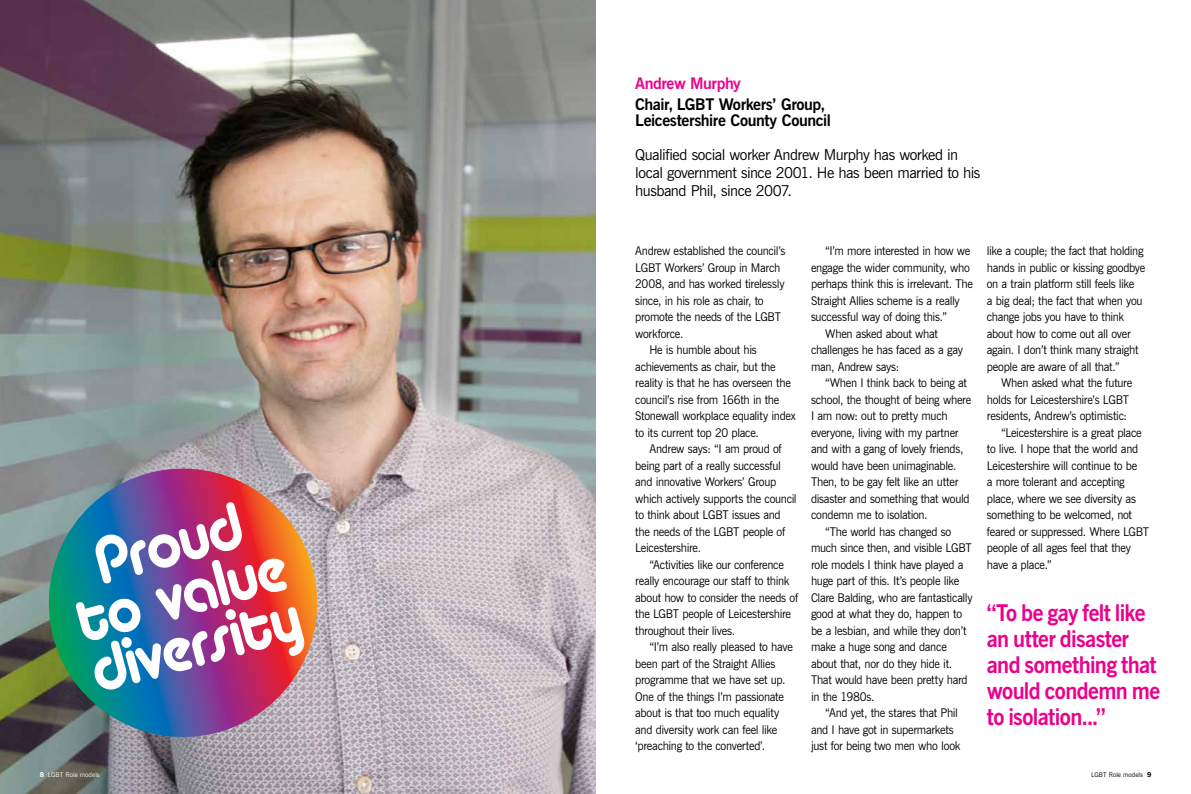
<style>
.page{position:relative;width:1191px;height:794px;background:#fff}
.page>*{position:absolute;margin:0;border:0;box-sizing:border-box;transform-origin:0 0}
.t1{font:65.4px/51.9px "Alba";color:#fff;text-align:center;scale:.95 1}
.t2{font:700 23px/26px "News Gothic BT";letter-spacing:-.025em;color:#ec008c;scale:.95 1}
.t3{font:700 16px/16px "News Gothic BT";letter-spacing:-.025em;color:#000}
.t4{font:700 16px "News Gothic BT";letter-spacing:-.03em;color:#ec008c}
.t5{font:15px/18px "News Gothic BT";letter-spacing:-.035em;color:#000}
.t6{font:12px/16.5px "News Gothic BT";letter-spacing:-.025em;color:#000;scale:.95 1}
.t7{font:6.5px "News Gothic BT";letter-spacing:.005em;color:#fff}
.t8{font:6.5px "News Gothic BT";letter-spacing:.005em;color:#000}
.s1{font-family:"Franklin Gothic IT Cby BT";font-weight:600;font-size:7px}
</style>
<div class="page">
<img style="left:0;top:0;width:595px;height:794px">
<svg style="left:34px;top:468px;width:298px;height:283px;background:#7f6883"></svg>
<h1 class="t1" style="left:56px;top:546px;width:228px;rotate:-15deg">Proud to value diversity</h1>
<h3 class="t4" style="left:635px;top:73px;width:107px">Andrew Murphy</h3>
<h3 class="t3" style="left:635px;top:97px;width:197px">Chair, LGBT Workers’ Group,<br>Leicestershire County Council</h3>
<p class="t5" style="left:635px;top:145px;width:347px">Qualified social worker Andrew Murphy has worked in local government since 2001. He has been married to his husband Phil, since 2007.</p>
<p class="t6" style="left:635px;top:242px;width:160px">Andrew established the council’s</p>
<p class="t6" style="left:635px;top:259px;width:154px">LGBT Workers’ Group in March</p>
<p class="t6" style="left:635px;top:275px;width:159px">2008, and has worked tirelessly</p>
<p class="t6" style="left:635px;top:292px;width:137px">since, in his role as chair, to</p>
<p class="t6" style="left:635px;top:308px;width:155px">promote the needs of the LGBT</p>
<p class="t6" style="left:635px;top:325px;width:52px">workforce.</p>
<p class="t6" style="left:649px;top:341px;width:115px">He is humble about his</p>
<p class="t6" style="left:635px;top:358px;width:149px">achievements as chair, but the</p>
<p class="t6" style="left:635px;top:374px;width:165px">reality is that he has overseen the</p>
<p class="t6" style="left:635px;top:391px;width:153px">council’s rise from 166th in the</p>
<p class="t6" style="left:635px;top:407px;width:170px">Stonewall workplace equality index</p>
<p class="t6" style="left:635px;top:424px;width:132px">to its current top 20 place.</p>
<p class="t6" style="left:649px;top:440px;width:141px">Andrew says: “I am proud of</p>
<p class="t6" style="left:635px;top:457px;width:155px">being part of a really successful</p>
<p class="t6" style="left:635px;top:473px;width:150px">and innovative Workers’ Group</p>
<p class="t6" style="left:635px;top:490px;width:172px">which actively supports the council</p>
<p class="t6" style="left:635px;top:506px;width:155px">to think about LGBT issues and</p>
<p class="t6" style="left:635px;top:523px;width:159px">the needs of the LGBT people of</p>
<p class="t6" style="left:635px;top:539px;width:71px">Leicestershire.</p>
<p class="t6" style="left:649px;top:556px;width:143px">“Activities like our conference</p>
<p class="t6" style="left:635px;top:572px;width:164px">really encourage our staff to think</p>
<p class="t6" style="left:635px;top:589px;width:173px">about how to consider the needs of</p>
<p class="t6" style="left:635px;top:605px;width:166px">the LGBT people of Leicestershire</p>
<p class="t6" style="left:635px;top:622px;width:107px">throughout their lives.</p>
<p class="t6" style="left:649px;top:638px;width:153px">“I’m also really pleased to have</p>
<p class="t6" style="left:635px;top:655px;width:149px">been part of the Straight Allies</p>
<p class="t6" style="left:635px;top:671px;width:160px">programme that we have set up.</p>
<p class="t6" style="left:635px;top:688px;width:158px">One of the things I’m passionate</p>
<p class="t6" style="left:635px;top:704px;width:153px">about is that too much equality</p>
<p class="t6" style="left:635px;top:721px;width:151px">and diversity work can feel like</p>
<p class="t6" style="left:635px;top:737px;width:138px">‘preaching to the converted’.</p>
<p class="t6" style="left:825px;top:242px;width:154px">“I’m more interested in how we</p>
<p class="t6" style="left:811px;top:259px;width:169px">engage the wider community, who</p>
<p class="t6" style="left:811px;top:275px;width:172px">perhaps think this is irrelevant. The</p>
<p class="t6" style="left:811px;top:292px;width:158px">Straight Allies scheme is a really</p>
<p class="t6" style="left:811px;top:308px;width:145px">successful way of doing this.”</p>
<p class="t6" style="left:825px;top:325px;width:120px">When asked about what</p>
<p class="t6" style="left:811px;top:341px;width:161px">challenges he has faced as a gay</p>
<p class="t6" style="left:811px;top:358px;width:94px">man, Andrew says:</p>
<p class="t6" style="left:825px;top:374px;width:151px">“When I think back to being at</p>
<p class="t6" style="left:811px;top:391px;width:170px">school, the thought of being where</p>
<p class="t6" style="left:811px;top:407px;width:145px">I am now: out to pretty much</p>
<p class="t6" style="left:811px;top:424px;width:157px">everyone, living with my partner</p>
<p class="t6" style="left:811px;top:440px;width:162px">and with a gang of lovely friends,</p>
<p class="t6" style="left:811px;top:457px;width:155px">would have been unimaginable.</p>
<p class="t6" style="left:811px;top:473px;width:157px">Then, to be gay felt like an utter</p>
<p class="t6" style="left:811px;top:490px;width:168px">disaster and something that would</p>
<p class="t6" style="left:811px;top:506px;width:124px">condemn me to isolation.</p>
<p class="t6" style="left:825px;top:523px;width:134px">“The world has changed so</p>
<p class="t6" style="left:811px;top:539px;width:171px">much since then, and visible LGBT</p>
<p class="t6" style="left:811px;top:556px;width:162px">role models I think have played a</p>
<p class="t6" style="left:811px;top:572px;width:157px">huge part of this. It’s people like</p>
<p class="t6" style="left:811px;top:589px;width:172px">Clare Balding, who are fantastically</p>
<p class="t6" style="left:811px;top:605px;width:161px">good at what they do, happen to</p>
<p class="t6" style="left:811px;top:622px;width:165px">be a lesbian, and while they don’t</p>
<p class="t6" style="left:811px;top:638px;width:144px">make a huge song and dance</p>
<p class="t6" style="left:811px;top:655px;width:150px">about that, nor do they hide it.</p>
<p class="t6" style="left:811px;top:671px;width:166px">That would have been pretty hard</p>
<p class="t6" style="left:811px;top:688px;width:68px">in the 1980s.</p>
<p class="t6" style="left:825px;top:704px;width:141px">“And yet, the stares that Phil</p>
<p class="t6" style="left:811px;top:721px;width:152px">and I have got in supermarkets</p>
<p class="t6" style="left:811px;top:737px;width:159px">just for being two men who look</p>
<p class="t6" style="left:986px;top:242px;width:168px">like a couple; the fact that holding hands in public or kissing goodbye on a train platform still feels like<br>a big deal; the fact that when you change jobs you have to think about how to come out all over again. I don’t think many straight people are aware of all that.”</p>
<p class="t6" style="left:1001px;top:374px;width:140px">When asked what the future</p>
<p class="t6" style="left:986px;top:391px;width:151px">holds for Leicestershire’s LGBT</p>
<p class="t6" style="left:986px;top:407px;width:149px">residents, Andrew’s optimistic:</p>
<p class="t6" style="left:1001px;top:424px;width:150px">“Leicestershire is a great place</p>
<p class="t6" style="left:986px;top:440px;width:161px">to live. I hope that the world and</p>
<p class="t6" style="left:986px;top:457px;width:160px">Leicestershire will continue to be</p>
<p class="t6" style="left:986px;top:473px;width:147px">a more tolerant and accepting</p>
<p class="t6" style="left:986px;top:490px;width:158px">place, where we see diversity as</p>
<p class="t6" style="left:986px;top:506px;width:154px">something to be welcomed, not</p>
<p class="t6" style="left:986px;top:523px;width:172px">feared or suppressed. Where LGBT</p>
<p class="t6" style="left:986px;top:539px;width:153px">people of all ages feel that they</p>
<p class="t6" style="left:986px;top:556px;width:70px">have a place.”</p>
<h2 class="t2" style="left:986px;top:599px;width:184px">“To be gay felt like an utter disaster and something that would condemn me to isolation...”</h2>
<p class="t7" style="left:40px;top:770px;width:62px"><span class="s1">8</span> LGBT Role models</p>
<p class="t8" style="left:1091px;top:770px;width:62px">LGBT Role models <span class="s1">9</span></p>
</div>
